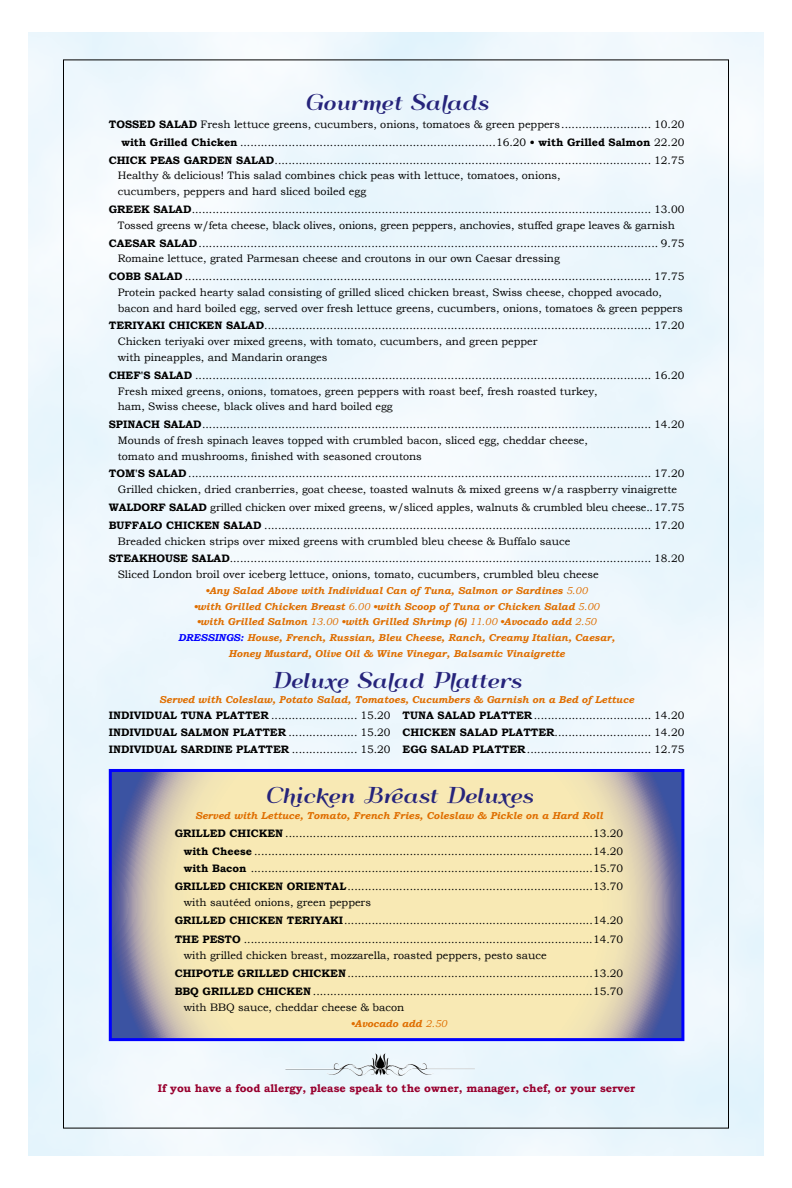
<style>
.page{position:relative;width:792px;height:1188px;background:#fff}
.page>*{position:absolute;margin:0;border:0;box-sizing:border-box;transform-origin:0 0}
.t1{font:20px "Qumpellka No 12";color:#26247b}
.t2{font:700 11px "Bookman Old Style";color:#98002e}
.t3{font:10.8px/15.8px "Bookman Old Style";color:#000}
.t4{font:700 10.8px "Bookman Old Style";color:#000}
.t5{font:italic 700 10px/15.8px "Bookman Old Style";color:#df6e00;text-align:center}
.s1{font-weight:700}
.s2{font-weight:400}
.s3{color:#00f}
</style>
<div class="page">
<img style="left:29px;top:32px;width:734px;height:1124px">
<svg style="left:113px;top:773px;width:567px;height:264px;background:#e2d6b1"></svg>
<div style="left:109px;top:769px;width:575px;height:272px;border:3px solid #00f"></div>
<img style="left:358px;top:1067px;width:41px;height:9px">
<h1 class="t1" style="left:305px;top:88px;width:186px">Gourmet Salads</h1>
<p class="t3" style="left:121px;top:116px;width:564px;line-height:17.8px;text-indent:-13px"><span class="s1">TOSSED SALAD</span> Fresh lettuce greens, cucumbers, onions, tomatoes &amp; green peppers.......................... 10.20 <span class="s1">with Grilled Chicken</span></p>
<p class="t4" style="left:496px;top:134px;width:190px"><span class="s2">16.20</span> • with Grilled Salmon <span class="s2">22.20</span></p>
<p class="t4" style="left:109px;top:152px;width:167px">CHICK PEAS GARDEN SALAD</p>
<p class="t3" style="left:654px;top:152px;width:32px">12.75</p>
<p class="t3" style="left:118px;top:168px;width:444px">Healthy &amp; delicious! This salad combines chick peas with lettuce, tomatoes, onions, cucumbers, peppers and hard sliced boiled egg</p>
<p class="t3" style="left:109px;top:201px;width:577px;text-align:center"><span class="s1">GREEK SALAD</span>..................................................................................................................................... 13.00<br>Tossed greens w/feta cheese, black olives, onions, green peppers, anchovies, stuffed grape leaves &amp; garnish</p>
<p class="t3" style="left:118px;top:235px;width:568px;text-indent:-9px"><span class="s1">CAESAR SALAD</span>..................................................................................................................................... 9.75<br>Romaine lettuce, grated Parmesan cheese and croutons in our own Caesar dressing</p>
<p class="t3" style="left:118px;top:269px;width:568px;text-indent:-9px"><span class="s1">COBB SALAD</span> ....................................................................................................................................... 17.75<br>Protein packed hearty salad consisting of grilled sliced chicken breast, Swiss cheese, chopped avocado, bacon and hard boiled egg, served over fresh lettuce greens, cucumbers, onions, tomatoes &amp; green peppers</p>
<p class="t3" style="left:118px;top:318px;width:568px;text-indent:-9px"><span class="s1">TERIYAKI CHICKEN SALAD</span>................................................................................................................ 17.20<br>Chicken teriyaki over mixed greens, with tomato, cucumbers, and green pepper<br>with pineapples, and Mandarin oranges</p>
<p class="t3" style="left:118px;top:367px;width:568px;text-indent:-9px"><span class="s1">CHEF'S SALAD</span> .................................................................................................................................... 16.20<br>Fresh mixed greens, onions, tomatoes, green peppers with roast beef, fresh roasted turkey,<br>ham, Swiss cheese, black olives and hard boiled egg</p>
<p class="t3" style="left:118px;top:417px;width:568px;text-indent:-9px"><span class="s1">SPINACH SALAD</span>.................................................................................................................................. 14.20<br>Mounds of fresh spinach leaves topped with crumbled bacon, sliced egg, cheddar cheese,<br>tomato and mushrooms, finished with seasoned croutons</p>
<p class="t3" style="left:109px;top:466px;width:577px;text-align:center"><span class="s1">TOM'S SALAD</span> ...................................................................................................................................... 17.20<br>Grilled chicken, dried cranberries, goat cheese, toasted walnuts &amp; mixed greens w/a raspberry vinaigrette</p>
<p class="t3" style="left:109px;top:498px;width:577px;line-height:17.8px"><span class="s1">WALDORF SALAD</span> grilled chicken over mixed greens, w/sliced apples, walnuts &amp; crumbled bleu cheese..17.75<br><span class="s1">BUFFALO CHICKEN SALAD</span></p>
<p class="t3" style="left:654px;top:517px;width:32px">17.20</p>
<p class="t3" style="left:118px;top:533px;width:454px">Breaded chicken strips over mixed greens with crumbled bleu cheese &amp; Buffalo sauce</p>
<p class="t4" style="left:109px;top:551px;width:122px">STEAKHOUSE SALAD</p>
<p class="t3" style="left:654px;top:551px;width:32px">18.20</p>
<p class="t3" style="left:118px;top:567px;width:482px">Sliced London broil over iceberg lettuce, onions, tomato, cucumbers, crumbled bleu cheese</p>
<p class="t5" style="left:205px;top:582px;width:384px">•Any Salad Above with Individual Can of Tuna, Salmon or Sardines <span class="s2">5.00</span></p>
<p class="t5" style="left:194px;top:598px;width:407px">•with Grilled Chicken Breast <span class="s2">6.00</span> •with Scoop of Tuna or Chicken Salad <span class="s2">5.00</span></p>
<p class="t5" style="left:178px;top:614px;width:438px">•with Grilled Salmon <span class="s2">13.00</span> •with Grilled Shrimp (6) <span class="s2">11.00</span> •Avocado add <span class="s2">2.50<br></span><span class="s3">DRESSINGS:</span> House, French, Russian, Bleu Cheese, Ranch, Creamy Italian, Caesar,<br>Honey Mustard, Olive Oil &amp; Wine Vinegar, Balsamic Vinaigrette</p>
<h1 class="t1" style="left:272px;top:665px;width:252px">Deluxe Salad Platters</h1>
<p class="t5" style="left:159px;top:691px;width:476px">Served with Coleslaw, Potato Salad, Tomatoes, Cucumbers &amp; Garnish on a Bed of Lettuce</p>
<p class="t3" style="left:109px;top:707px;width:283px;line-height:16.9px;text-align:justify"><span class="s1">INDIVIDUAL TUNA PLATTER</span> ......................... 15.20<br><span class="s1">INDIVIDUAL SALMON PLATTER</span> .................... 15.20<br><span class="s1">INDIVIDUAL SARDINE PLATTER</span> ................... 15.20</p>
<p class="t3" style="left:403px;top:707px;width:283px;line-height:16.9px;text-align:justify"><span class="s1">TUNA SALAD PLATTER</span>.................................. 14.20<br><span class="s1">CHICKEN SALAD PLATTER</span>............................ 14.20<br><span class="s1">EGG SALAD PLATTER</span>.................................... 12.75</p>
<h1 class="t1" style="left:265px;top:780px;width:270px">Chicken Breast Deluxes</h1>
<p class="t5" style="left:195px;top:808px;width:409px">Served with Lettuce, Tomato, French Fries, Coleslaw &amp; Pickle on a Hard Roll</p>
<p class="t3" style="left:184px;top:825px;width:441px;line-height:17.2px;text-indent:-9px"><span class="s1">GRILLED CHICKEN</span> .........................................................................................13.20 <span class="s1">with Cheese</span></p>
<p class="t3" style="left:593px;top:843px;width:32px">14.20</p>
<p class="t4" style="left:184px;top:860px;width:64px">with Bacon</p>
<p class="t3" style="left:175px;top:859px;width:450px;line-height:18.2px;text-align:right">15.70<br><span class="s1">GRILLED CHICKEN ORIENTAL</span>.......................................................................13.70</p>
<p class="t3" style="left:175px;top:893px;width:450px;line-height:18.2px;text-indent:9px">with sautéed onions, green peppers<br><span class="s1">GRILLED CHICKEN TERIYAKI</span>........................................................................14.20<br><span class="s1">THE PESTO</span> .....................................................................................................14.70</p>
<p class="t3" style="left:175px;top:946px;width:450px;line-height:18.2px;text-indent:9px">with grilled chicken breast, mozzarella, roasted peppers, pesto sauce<br><span class="s1">CHIPOTLE GRILLED CHICKEN</span>.......................................................................13.20<br><span class="s1">BBQ GRILLED CHICKEN</span> .................................................................................15.70</p>
<p class="t3" style="left:184px;top:1000px;width:222px">with BBQ sauce, cheddar cheese &amp; bacon</p>
<p class="t5" style="left:351px;top:1016px;width:98px">•Avocado add <span class="s2">2.50</span></p>
<p class="t2" style="left:158px;top:1080px;width:479px">If you have a food allergy, please speak to the owner, manager, chef, or your server</p>
</div>
